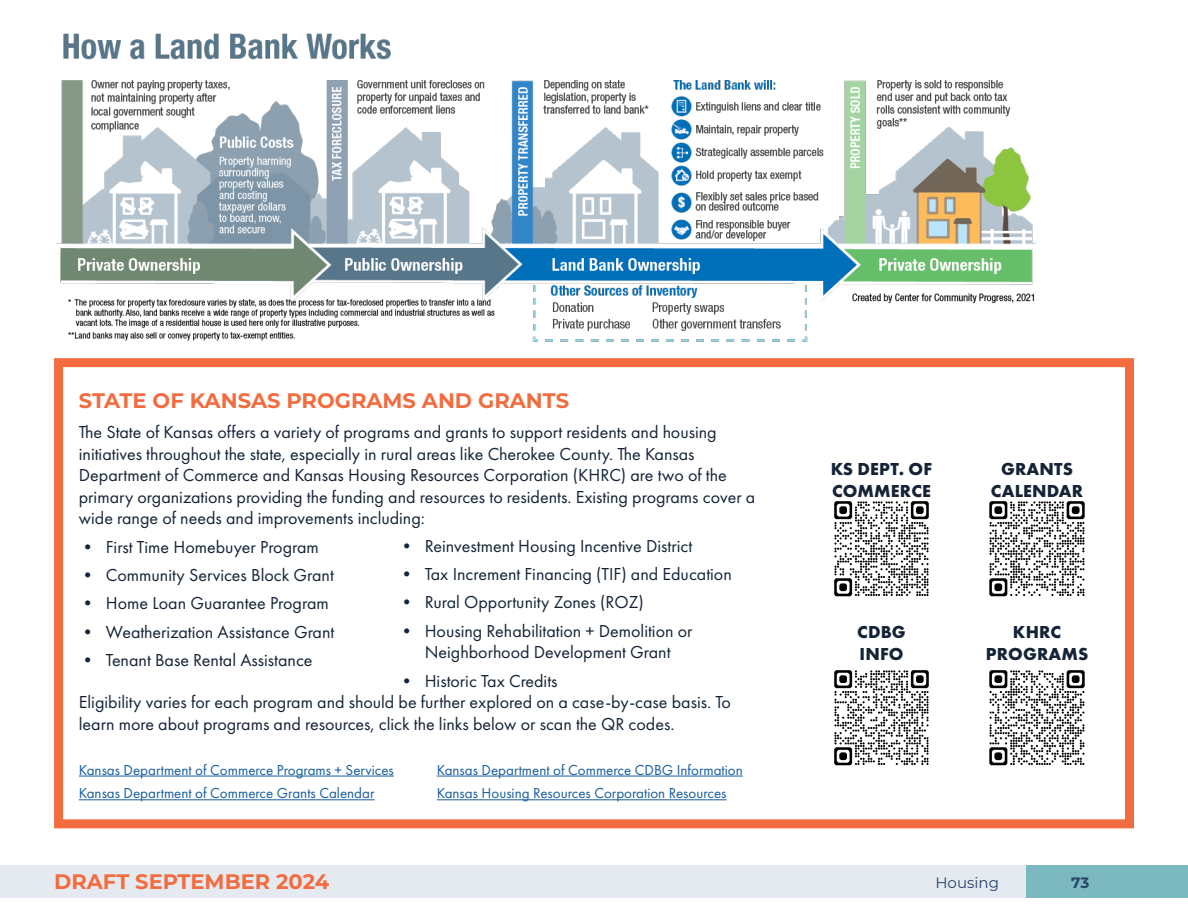
<style>
.page{position:relative;width:1188px;height:918px;background:#fff}
.page>*{position:absolute;margin:0;border:0;box-sizing:border-box;transform-origin:0 0}
.t1{font:700 21px "Montserrat";color:#f26c3f}
.Body_Text{font:18px/21.6px "Futura PT";color:#142336}
.Body_Text-2{font:700 18px/21.6px "Futura PT";letter-spacing:.01em;color:#142336;text-align:center}
.Body_Text-3{font:15px "Futura PT";color:#175d9e}
.t2{font:15px "Montserrat";color:#274469}
.t3{font:700 15px "Montserrat";color:#274469}
</style>
<div class="page">
<div style="left:0;top:865px;width:1187px;height:32px;background:#e5eaf0"></div>
<div style="left:1026px;top:865px;width:162px;height:32px;background:#7cb8c0"></div>
<div style="left:54px;top:358px;width:1080px;height:470px;border:9px solid #f26c3f"></div>
<hr style="left:437px;top:799px;width:290px;height:1px;background:#175d9e">
<hr style="left:79px;top:799px;width:296px;height:1px;background:#175d9e">
<hr style="left:437px;top:776px;width:306px;height:1px;background:#175d9e">
<hr style="left:79px;top:776px;width:315px;height:1px;background:#175d9e">
<img style="left:989px;top:670px;width:96px;height:96px">
<img style="left:834px;top:670px;width:95px;height:96px">
<img style="left:989px;top:501px;width:96px;height:96px">
<img style="left:834px;top:501px;width:95px;height:96px">
<img style="left:57px;top:33px;width:979px;height:309px">
<p class="t1" style="left:79px;top:386px;width:492px">STATE OF KANSAS PROGRAMS AND GRANTS</p>
<p class="Body_Text" style="left:79px;top:421px;width:678px">The State of Kansas offers a variety of programs and grants to support residents and housing initiatives throughout the state, especially in rural areas like Cherokee County. The Kansas Department of Commerce and Kansas Housing Resources Corporation (KHRC) are two of the primary organizations providing the funding and resources to residents. Existing programs cover a wide range of needs and improvements including:</p>
<p class="Body_Text" style="left:79px;top:536px;width:242px">• First Time Homebuyer Program</p>
<p class="Body_Text" style="left:79px;top:564px;width:257px">• Community Services Block Grant</p>
<p class="Body_Text" style="left:79px;top:592px;width:252px">• Home Loan Guarantee Program</p>
<p class="Body_Text" style="left:79px;top:621px;width:257px">• Weatherization Assistance Grant</p>
<p class="Body_Text" style="left:79px;top:649px;width:235px">• Tenant Base Rental Assistance</p>
<p class="Body_Text" style="left:79px;top:691px;width:654px">Eligibility varies for each program and should be further explored on a case-by-case basis. To learn more about programs and resources, click the links below or scan the QR codes.</p>
<p class="Body_Text" style="left:398px;top:535px;width:296px">• Reinvestment Housing Incentive District</p>
<p class="Body_Text" style="left:398px;top:563px;width:336px">• Tax Increment Financing (TIF) and Education</p>
<p class="Body_Text" style="left:398px;top:591px;width:247px">• Rural Opportunity Zones (ROZ)</p>
<p class="Body_Text" style="left:398px;top:620px;width:296px;text-align:center">• Housing Rehabilitation + Demolition or<br>Neighborhood Development Grant</p>
<p class="Body_Text" style="left:398px;top:670px;width:161px">• Historic Tax Credits</p>
<p class="Body_Text-3" style="left:79px;top:761px;width:317px">Kansas Department of Commerce Programs + Services</p>
<p class="Body_Text-3" style="left:437px;top:761px;width:308px">Kansas Department of Commerce CDBG Information</p>
<p class="Body_Text-3" style="left:79px;top:784px;width:297px">Kansas Department of Commerce Grants Calendar</p>
<p class="Body_Text-3" style="left:437px;top:784px;width:291px">Kansas Housing Resources Corporation Resources</p>
<p class="Body_Text-2" style="left:831px;top:458px;width:103px;text-align:left">KS DEPT. OF<br>COMMERCE</p>
<p class="Body_Text-2" style="left:857px;top:621px;width:50px">CDBG</p>
<p class="Body_Text-2" style="left:860px;top:643px;width:46px">INFO</p>
<p class="Body_Text-2" style="left:991px;top:458px;width:94px">GRANTS<br>CALENDAR</p>
<p class="Body_Text-2" style="left:1013px;top:621px;width:50px">KHRC</p>
<p class="Body_Text-2" style="left:986px;top:643px;width:104px">PROGRAMS</p>
<p class="t1" style="left:54px;top:866px;width:277px">DRAFT SEPTEMBER 2024</p>
<p class="t2" style="left:935px;top:872px;width:65px">Housing</p>
<p class="t3" style="left:1071px;top:872px;width:20px">73</p>
</div>
